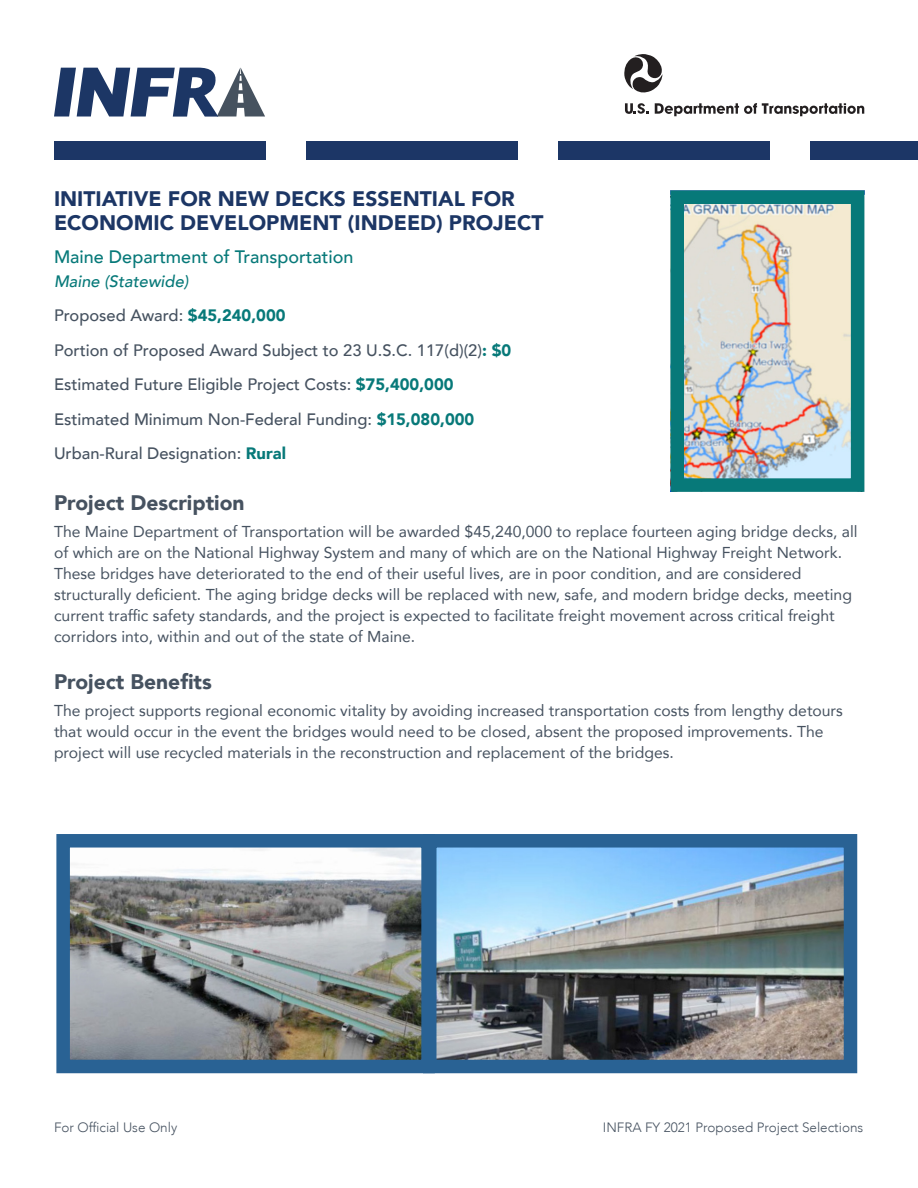
<style>
.page{position:relative;width:918px;height:1188px;background:#fff}
.page>*{position:absolute;margin:0;border:0;box-sizing:border-box;transform-origin:0 0}
.Award_Head{font:900 21px/24px "Avenir";color:#1c3665}
.Project_Head{font:900 21px "Avenir";color:#465260}
.Award_Recipient{font:500 18px "Avenir";color:#077979}
.Award_Amount{font:500 16.5px "Avenir";color:#465260}
.Award_Location{font:italic 500 16.5px "Avenir";color:#077979}
.t1{font:15.75px/21px "Avenir";color:#465260}
.t2{font:300 13.5px "Avenir";color:#465260}
.s1{font-weight:900;color:#077979}
</style>
<div class="page">
<div style="left:306px;top:141px;width:211px;height:19px;background:#1c3666"></div>
<div style="left:558px;top:141px;width:211px;height:19px;background:#1c3666"></div>
<div style="left:810px;top:141px;width:108px;height:19px;background:#1c3666"></div>
<svg style="left:54px;top:68px;width:211px;height:49px"></svg>
<div style="left:54px;top:141px;width:211px;height:19px;background:#1c3666"></div>
<svg style="left:624px;top:54px;width:39px;height:39px"></svg>
<svg style="left:625px;top:103px;width:24px;height:11px"></svg>
<svg style="left:655px;top:103px;width:209px;height:13px"></svg>
<img style="left:71px;top:849px;width:349px;height:209px">
<div style="left:56px;top:834px;width:379px;height:239px;border:14px solid #296294"></div>
<img style="left:438px;top:849px;width:404px;height:209px">
<div style="left:423px;top:834px;width:434px;height:239px;border:14px solid #296294"></div>
<img style="left:685px;top:205px;width:164px;height:272px">
<div style="left:670px;top:190px;width:194px;height:302px;border:14px solid #077979"></div>
<p class="Award_Head" style="left:54px;top:186px;width:491px">INITIATIVE FOR NEW DECKS ESSENTIAL FOR<br>ECONOMIC DEVELOPMENT (INDEED) PROJECT</p>
<p class="Award_Recipient" style="left:54px;top:241px;width:301px">Maine Department of Transportation</p>
<p class="Award_Location" style="left:54px;top:271px;width:136px">Maine (Statewide)</p>
<p class="Award_Amount" style="left:54px;top:301px;width:233px">Proposed Award: <span class="s1">$45,240,000</span></p>
<p class="Award_Amount" style="left:54px;top:335px;width:459px">Portion of Proposed Award Subject to 23 U.S.C. 117(d)(2)<span class="s1">: $0</span></p>
<p class="Award_Amount" style="left:54px;top:370px;width:401px">Estimated Future Eligible Project Costs: <span class="s1">$75,400,000</span></p>
<p class="Award_Amount" style="left:54px;top:404px;width:422px">Estimated Minimum Non-Federal Funding: <span class="s1">$15,080,000</span></p>
<p class="Award_Amount" style="left:54px;top:439px;width:233px">Urban-Rural Designation: <span class="s1">Rural</span></p>
<p class="Project_Head" style="left:54px;top:485px;width:192px">Project Description</p>
<p class="t1" style="left:54px;top:521px;width:805px">The Maine Department of Transportation will be awarded $45,240,000 to replace fourteen aging bridge decks, all of which are on the National Highway System and many of which are on the National Highway Freight Network.<br>These bridges have deteriorated to the end of their useful lives, are in poor condition, and are considered structurally deficient. The aging bridge decks will be replaced with new, safe, and modern bridge decks, meeting current traffic safety standards, and the project is expected to facilitate freight movement across critical freight corridors into, within and out of the state of Maine.</p>
<p class="Project_Head" style="left:54px;top:663px;width:159px">Project Benefits</p>
<p class="t1" style="left:54px;top:699px;width:790px">The project supports regional economic vitality by avoiding increased transportation costs from lengthy detours that would occur in the event the bridges would need to be closed, absent the proposed improvements. The project will use recycled materials in the reconstruction and replacement of the bridges.</p>
<p class="t2" style="left:54px;top:1119px;width:125px">For Official Use Only</p>
<p class="t2" style="left:603px;top:1119px;width:262px">INFRA FY 2021 Proposed Project Selections</p>
</div>
